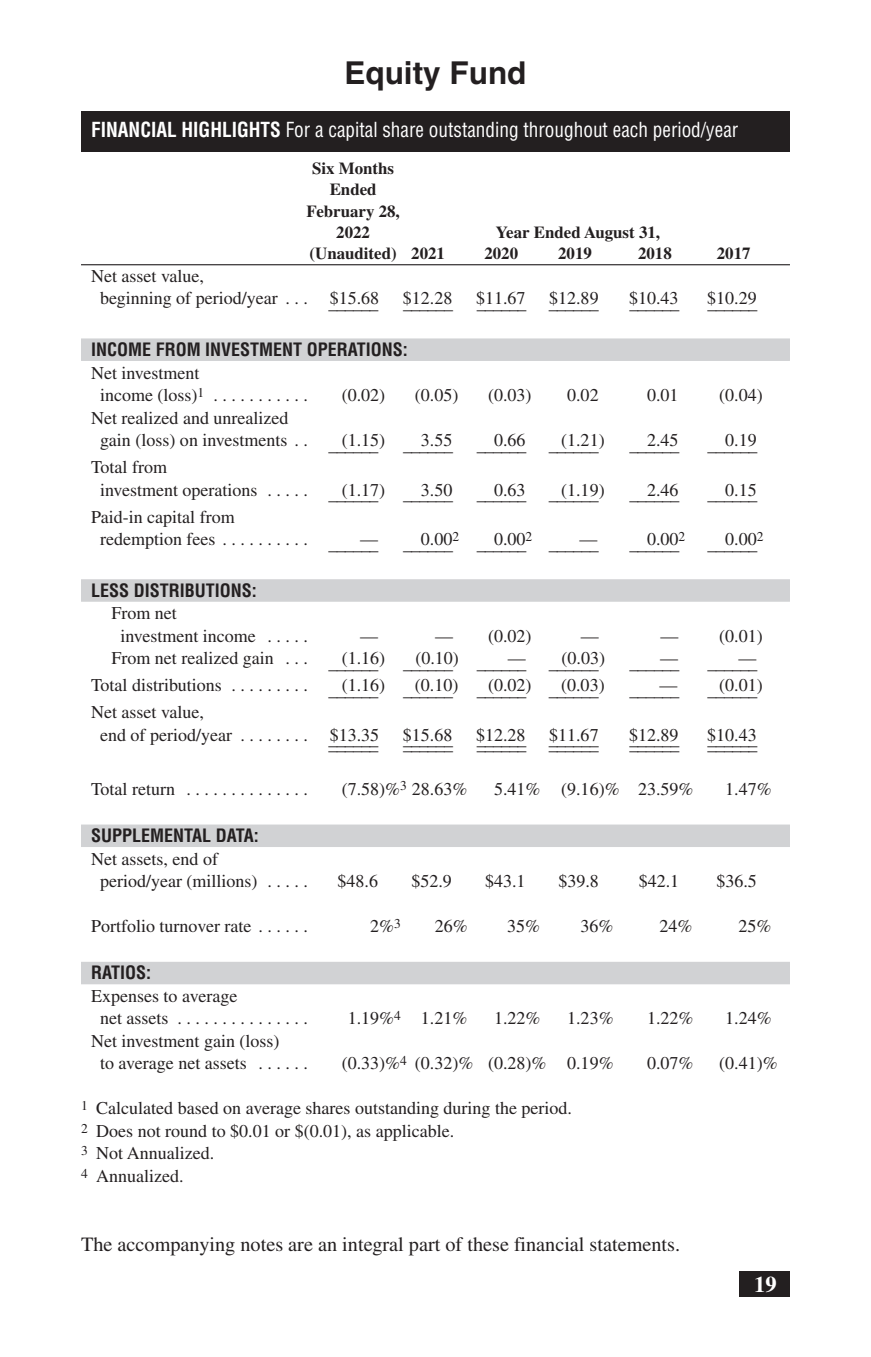
<style>
.page{position:relative;width:871px;height:1357px;background:#fff}
.page>*{position:absolute;margin:0;border:0;box-sizing:border-box;transform-origin:0 0}
.t1{font:700 31.5px "Helvetica";color:#231f20}
.t2{font:700 22.5px "Times";color:#fff}
.t3{font:condensed 20.25px "Helvetica";color:#fff;scale:.95 1}
.t4{font:20.25px "Times";color:#231f20}
.t5{font:18px/22.5px "Times";color:#231f20}
.t6{font:700 condensed 18px "Helvetica";color:#231f20}
.t7{font:700 16.88px/21.4px "Times";color:#231f20;text-align:center}
.s1{font-weight:700}
</style>
<div class="page">
<div style="left:739px;top:1271px;width:51px;height:25px;background:#231f20"></div>
<hr style="left:81px;top:264px;width:709px;height:1px;background:#231f20">
<div style="left:81px;top:338px;width:709px;height:23px;background:#d1d2d4"></div>
<div style="left:81px;top:579px;width:709px;height:23px;background:#d1d2d4"></div>
<div style="left:81px;top:824px;width:709px;height:23px;background:#d1d2d4"></div>
<div style="left:81px;top:962px;width:709px;height:22px;background:#d1d2d4"></div>
<div style="left:81px;top:111px;width:709px;height:41px;background:#231f20"></div>
<h1 class="t1" style="left:344px;top:61px;width:184px">Equity Fund</h1>
<p class="t3" style="left:91px;top:118px;width:683px"><span class="s1">FINANCIAL HIGHLIGHTS</span> For a capital share outstanding throughout each period/year</p>
<p class="t7" style="left:306px;top:159px;width:95px">Six Months<br>Ended<br>February 28,<br>2022</p>
<p class="t7" style="left:496px;top:223px;width:166px">Year Ended August 31,</p>
<p class="t7" style="left:309px;top:245px;width:137px">(Unaudited) 2021</p>
<p class="t7" style="left:484px;top:245px;width:35px">2020</p>
<p class="t7" style="left:558px;top:245px;width:35px">2019</p>
<p class="t7" style="left:638px;top:245px;width:35px">2018</p>
<p class="t7" style="left:717px;top:245px;width:35px">2017</p>
<p class="t5" style="left:100px;top:266px;width:281px;text-indent:-9px">Net asset value,<br>beginning of period/year . . . _$_1_5_.6__8</p>
<p class="t5" style="left:403px;top:291px;width:52px">$_ _1 _2 _. 2_ 8_</p>
<p class="t5" style="left:476px;top:291px;width:124px">$_ _1 _1 _. 6_ 7_ _$ _1 _2 _. 8_ 9_</p>
<p class="t5" style="left:629px;top:291px;width:52px">$_ _1 _0 _. 4_ 3_</p>
<p class="t5" style="left:707px;top:291px;width:52px">$_ _1 _0 _. 2_ 9_</p>
<p class="t6" style="left:91px;top:339px;width:318px">INCOME FROM INVESTMENT OPERATIONS:</p>
<p class="t5" style="left:100px;top:363px;width:209px;text-indent:-9px">Net investment<br>income (loss)<sup>1</sup> . . . . . . . . . . .</p>
<p class="t5" style="left:342px;top:386px;width:45px">(0.02)</p>
<p class="t5" style="left:415px;top:386px;width:45px">(0.05)</p>
<p class="t5" style="left:488px;top:386px;width:45px">(0.03)</p>
<p class="t5" style="left:567px;top:386px;width:33px">0.02</p>
<p class="t5" style="left:647px;top:386px;width:33px">0.01</p>
<p class="t5" style="left:719px;top:386px;width:45px">(0.04)</p>
<p class="t5" style="left:100px;top:408px;width:354px;text-indent:-9px">Net realized and unrealized<br>gain (loss) on investments . . __(_1_.1__5) ___3_.5_5_</p>
<p class="t5" style="left:477px;top:435px;width:129px">___0_.6_6_ __(_1_.2_1_)</p>
<p class="t5" style="left:629px;top:435px;width:51px">___2_.4_5_</p>
<p class="t5" style="left:707px;top:435px;width:51px">___0_.1_9_</p>
<p class="t5" style="left:100px;top:458px;width:354px;text-indent:-9px">Total from<br>investment operations . . . . . __(_1_.1__7) ___3_.5_0_</p>
<p class="t5" style="left:477px;top:485px;width:129px">___0_.6_3_ __(_1_.1_9_)</p>
<p class="t5" style="left:629px;top:485px;width:51px">___2_.4_6_</p>
<p class="t5" style="left:707px;top:485px;width:51px">___0_.1_5_</p>
<p class="t5" style="left:100px;top:507px;width:209px;text-indent:-9px">Paid-in capital from redemption fees . . . . . . . . . .</p>
<p class="t5" style="left:360px;top:530px;width:100px">— 0.00<sup>2</sup></p>
<p class="t5" style="left:494px;top:530px;width:40px">0.00<sup>2</sup></p>
<p class="t5" style="left:579px;top:530px;width:19px">—</p>
<p class="t5" style="left:647px;top:530px;width:40px">0.00<sup>2</sup></p>
<p class="t5" style="left:725px;top:530px;width:40px">0.00<sup>2</sup></p>
<p class="t5" style="left:328px;top:534px;width:51px">______</p>
<p class="t5" style="left:403px;top:534px;width:51px">______</p>
<p class="t5" style="left:477px;top:534px;width:123px">______ ______</p>
<p class="t5" style="left:629px;top:534px;width:51px">______</p>
<p class="t5" style="left:707px;top:534px;width:51px">______</p>
<p class="t6" style="left:91px;top:580px;width:167px">LESS DISTRIBUTIONS:</p>
<p class="t5" style="left:120px;top:604px;width:189px;text-indent:-9px">From net<br>investment income . . . . .</p>
<p class="t5" style="left:360px;top:626px;width:19px">—</p>
<p class="t5" style="left:435px;top:626px;width:98px">— (0.02)</p>
<p class="t5" style="left:581px;top:626px;width:19px">—</p>
<p class="t5" style="left:660px;top:626px;width:104px">— (0.01)</p>
<p class="t5" style="left:111px;top:649px;width:495px">From net realized gain . . . __(_1_.1__6) __(_0_.1_0_) ____—__ __(_0_.0__3)</p>
<p class="t5" style="left:629px;top:653px;width:50px">____—</p>
<p class="t5" style="left:738px;top:649px;width:19px">—</p>
<p class="t5" style="left:662px;top:653px;width:19px">__</p>
<p class="t5" style="left:707px;top:653px;width:51px">______</p>
<p class="t5" style="left:91px;top:676px;width:515px">Total distributions . . . . . . . . . __(_1_.1__6) __(_0_.1_0_) __(_0_.0_2_) __(_0_.0_3_)</p>
<p class="t5" style="left:629px;top:680px;width:51px">____—__</p>
<p class="t5" style="left:707px;top:678px;width:57px">__(_0_.0_1_)</p>
<p class="t5" style="left:100px;top:703px;width:209px;text-indent:-9px">Net asset value,<br>end of period/year . . . . . . . .</p>
<p class="t5" style="left:328px;top:730px;width:21px">__$ __1</p>
<p class="t5" style="left:345px;top:730px;width:36px">__3 __ __5</p>
<p class="t5" style="left:353px;top:728px;width:19px">__. 3</p>
<p class="t5" style="left:403px;top:725px;width:10px">$</p>
<p class="t5" style="left:476px;top:725px;width:10px">$</p>
<p class="t5" style="left:501px;top:728px;width:17px">__. 2</p>
<p class="t5" style="left:517px;top:730px;width:83px">__ __$ __1 __1 __ 7</p>
<p class="t5" style="left:629px;top:725px;width:10px">$</p>
<p class="t5" style="left:707px;top:725px;width:10px">$</p>
<p class="t5" style="left:403px;top:730px;width:51px">__ __1 __5 __ 8</p>
<p class="t5" style="left:428px;top:728px;width:17px">__. 6</p>
<p class="t5" style="left:573px;top:728px;width:18px">__. 6</p>
<p class="t5" style="left:477px;top:730px;width:50px">__ __1 __2 __ 8</p>
<p class="t5" style="left:629px;top:730px;width:51px">__ __1 __2 __ 9</p>
<p class="t5" style="left:654px;top:728px;width:17px">__. 8</p>
<p class="t5" style="left:707px;top:730px;width:51px">__ __1 __0 __ 3</p>
<p class="t5" style="left:732px;top:728px;width:17px">__. 4</p>
<p class="t5" style="left:444px;top:732px;width:11px">__</p>
<p class="t5" style="left:590px;top:732px;width:11px">__</p>
<p class="t5" style="left:670px;top:732px;width:11px">__</p>
<p class="t5" style="left:748px;top:732px;width:11px">__</p>
<p class="t5" style="left:91px;top:779px;width:218px">Total return . . . . . . . . . . . . . .</p>
<p class="t5" style="left:342px;top:779px;width:127px">(7.58)%<sup>3</sup> 28.63%</p>
<p class="t5" style="left:494px;top:779px;width:201px">5.41% (9.16)% 23.59%</p>
<p class="t5" style="left:725px;top:779px;width:48px">1.47%</p>
<p class="t6" style="left:91px;top:825px;width:169px">SUPPLEMENTAL DATA:</p>
<p class="t5" style="left:100px;top:849px;width:209px;text-indent:-9px">Net assets, end of<br>period/year (millions) . . . . .</p>
<p class="t5" style="left:338px;top:872px;width:42px">$48.6</p>
<p class="t5" style="left:411px;top:872px;width:42px">$52.9</p>
<p class="t5" style="left:485px;top:872px;width:42px">$43.1</p>
<p class="t5" style="left:558px;top:872px;width:42px">$39.8</p>
<p class="t5" style="left:639px;top:872px;width:42px">$42.1</p>
<p class="t5" style="left:716px;top:872px;width:42px">$36.5</p>
<p class="t5" style="left:91px;top:917px;width:218px">Portfolio turnover rate . . . . . .</p>
<p class="t5" style="left:370px;top:917px;width:32px">2%<sup>3</sup></p>
<p class="t5" style="left:435px;top:917px;width:34px">26%</p>
<p class="t5" style="left:507px;top:917px;width:34px">35%</p>
<p class="t5" style="left:580px;top:917px;width:34px">36%</p>
<p class="t5" style="left:659px;top:917px;width:34px">24%</p>
<p class="t5" style="left:738px;top:917px;width:34px">25%</p>
<p class="t6" style="left:91px;top:963px;width:62px">RATIOS:</p>
<p class="t5" style="left:100px;top:986px;width:209px;text-indent:-9px">Expenses to average<br>net assets . . . . . . . . . . . . . . .</p>
<p class="t5" style="left:348px;top:1009px;width:121px">1.19%<sup>4</sup> 1.21%</p>
<p class="t5" style="left:494px;top:1009px;width:48px">1.22%</p>
<p class="t5" style="left:567px;top:1009px;width:48px">1.23%</p>
<p class="t5" style="left:647px;top:1009px;width:48px">1.22%</p>
<p class="t5" style="left:725px;top:1009px;width:48px">1.24%</p>
<p class="t5" style="left:100px;top:1031px;width:209px;text-indent:-9px">Net investment gain (loss)<br>to average net assets . . . . . .</p>
<p class="t5" style="left:342px;top:1054px;width:273px">(0.33)%<sup>4</sup> (0.32)% (0.28)% 0.19%</p>
<p class="t5" style="left:647px;top:1054px;width:48px">0.07%</p>
<p class="t5" style="left:719px;top:1054px;width:60px">(0.41)%</p>
<p class="t5" style="left:81px;top:1099px;width:492px"><sup>1</sup> Calculated based on average shares outstanding during the period.<br><sup>2</sup> Does not round to $0.01 or $(0.01), as applicable.<br><sup>3</sup> Not Annualized.<br><sup>4</sup> Annualized.</p>
<p class="t4" style="left:81px;top:1237px;width:601px">The accompanying notes are an integral part of these financial statements.</p>
<p class="t2" style="left:754px;top:1276px;width:24px">19</p>
</div>
